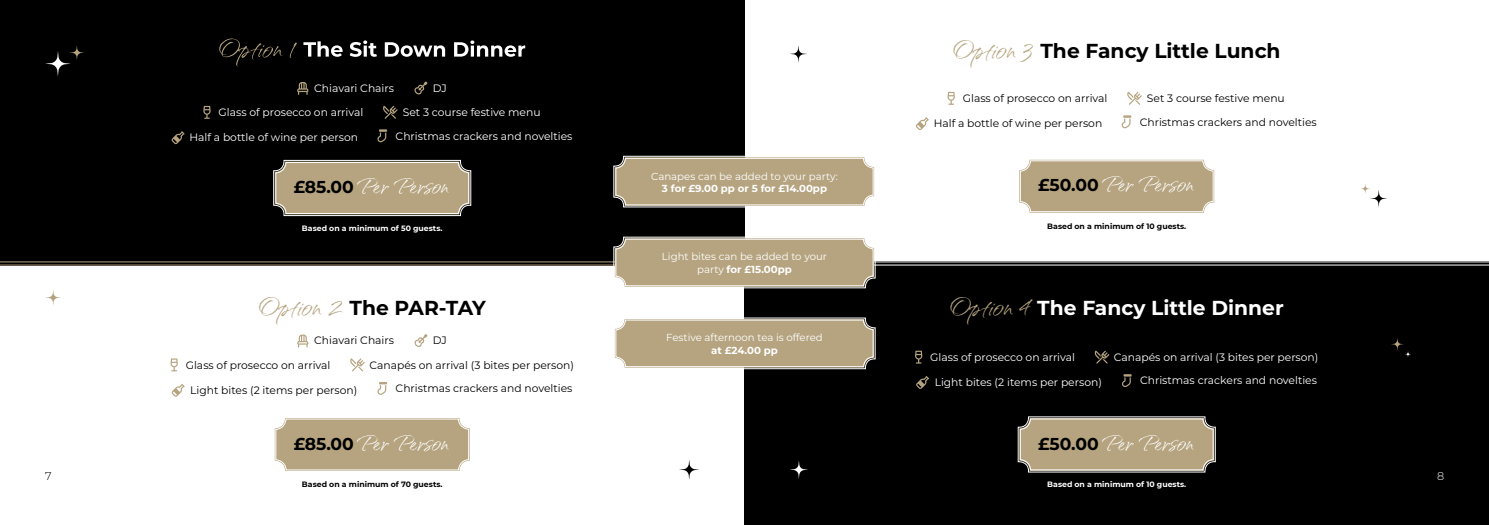
<style>
.page{position:relative;width:1489px;height:525px;background:#fff}
.page>*{position:absolute;margin:0;border:0;box-sizing:border-box;transform-origin:0 0}
.t1{font:38.38px "Qwitcher Grypen";color:#b6a480}
.t2{font:32.62px "Qwitcher Grypen";color:#fff}
.t3{font:700 20.25px "Montserrat";color:#000}
.t4{font:700 20.25px "Montserrat";color:#fff}
.t5{font:300 11.25px "Montserrat";color:#000}
.t6{font:300 11.25px "Montserrat";color:#fff}
.t7{font:10.75px "Montserrat";color:#fff}
.t8{font:10.75px "Montserrat";color:#000}
.t9{font:10.12px/12.2px "Montserrat";color:#fff;text-align:center}
.t10{font:700 10.12px "Montserrat";color:#fff}
.t11{font:700 7.75px "Montserrat";color:#fff}
.t12{font:700 7.75px "Montserrat";color:#000}
.s1{font-family:"Montserrat";font-weight:700;font-size:17.12px;color:#000}
.s2{font-size:46.5px}
.s3{font-weight:700}
</style>
<div class="page">
<div style="left:744px;top:261px;width:744px;height:263px;background:#000"></div>
<div style="left:0;top:0;width:744px;height:265px;background:#000"></div>
<svg style="left:45px;top:45px;width:39px;height:31px"></svg>
<svg style="left:790px;top:460px;width:18px;height:19px"></svg>
<svg style="left:1391px;top:338px;width:20px;height:19px"></svg>
<svg style="left:273px;top:160px;width:198px;height:56px;background:#b0a080"></svg>
<div style="left:275px;top:162px;width:194px;height:51px;border:1px solid #fff;border-radius:10px"></div>
<svg style="left:203px;top:106px;width:8px;height:13px"></svg>
<svg style="left:383px;top:106px;width:14px;height:13px"></svg>
<svg style="left:172px;top:131px;width:13px;height:13px"></svg>
<svg style="left:377px;top:129px;width:10px;height:13px"></svg>
<svg style="left:297px;top:82px;width:11px;height:13px"></svg>
<svg style="left:414px;top:81px;width:13px;height:13px"></svg>
<svg style="left:303px;top:40px;width:222px;height:17px"></svg>
<svg style="left:219px;top:38px;width:78px;height:28px"></svg>
<svg style="left:790px;top:45px;width:17px;height:18px"></svg>
<svg style="left:1360px;top:184px;width:27px;height:23px"></svg>
<svg style="left:679px;top:460px;width:20px;height:19px"></svg>
<svg style="left:45px;top:290px;width:16px;height:15px"></svg>
<hr style="left:0;top:261px;width:744px;height:1px;background:#b6a480">
<hr style="left:0;top:264px;width:744px;height:1px;background:#b6a480">
<hr style="left:744px;top:261px;width:744px;height:1px;background:#fff">
<hr style="left:744px;top:264px;width:744px;height:1px;background:#fff">
<svg style="left:1017px;top:416px;width:198px;height:56px;background:#ad9d7d"></svg>
<div style="left:1020px;top:418px;width:193px;height:52px;border:1px solid #fff;border-radius:10px"></div>
<svg style="left:915px;top:350px;width:7px;height:13px"></svg>
<svg style="left:1094px;top:350px;width:15px;height:13px"></svg>
<svg style="left:916px;top:376px;width:13px;height:12px"></svg>
<svg style="left:1122px;top:374px;width:9px;height:13px"></svg>
<svg style="left:947px;top:92px;width:7px;height:13px"></svg>
<svg style="left:1127px;top:92px;width:14px;height:13px"></svg>
<svg style="left:916px;top:117px;width:12px;height:13px"></svg>
<svg style="left:1121px;top:115px;width:10px;height:13px"></svg>
<svg style="left:1019px;top:159px;width:196px;height:54px;background:#baaa88"></svg>
<div style="left:1020px;top:160px;width:193px;height:52px;border:1px solid #fff;border-radius:10px"></div>
<div style="left:274px;top:420px;width:196px;height:51px;background:#b6a480"></div>
<div style="left:275px;top:418px;width:194px;height:52px;border:1px solid #fff;border-radius:10px"></div>
<svg style="left:170px;top:358px;width:8px;height:13px"></svg>
<svg style="left:350px;top:358px;width:15px;height:13px"></svg>
<svg style="left:172px;top:384px;width:13px;height:12px"></svg>
<svg style="left:377px;top:382px;width:10px;height:12px"></svg>
<svg style="left:297px;top:334px;width:11px;height:13px"></svg>
<svg style="left:414px;top:334px;width:13px;height:13px"></svg>
<svg style="left:613px;top:156px;width:262px;height:51px;background:#b6a685"></svg>
<div style="left:615px;top:158px;width:258px;height:47px;border:1px solid #fff;border-radius:10px"></div>
<svg style="left:613px;top:236px;width:262px;height:52px;background:#b7a787"></svg>
<div style="left:615px;top:239px;width:258px;height:47px;border:1px solid #fff;border-radius:10px"></div>
<svg style="left:614px;top:317px;width:261px;height:52px;background:#b8a889"></svg>
<div style="left:615px;top:320px;width:258px;height:46px;border:1px solid #fff;border-radius:10px"></div>
<p class="t7" style="left:314px;top:84px;width:81px">Chiavari Chairs</p>
<p class="t7" style="left:433px;top:84px;width:16px">DJ</p>
<p class="t7" style="left:218px;top:108px;width:146px">Glass of prosecco on arrival</p>
<p class="t7" style="left:403px;top:108px;width:139px">Set 3 course festive menu</p>
<p class="t7" style="left:189px;top:133px;width:170px">Half a bottle of wine per person</p>
<p class="t7" style="left:395px;top:131px;width:178px">Christmas crackers and novelties</p>
<h2 class="t2" style="left:294px;top:172px;width:156px"><span class="s1">£85.00</span> Per Person</h2>
<p class="t11" style="left:302px;top:225px;width:142px">Based on a minimum of 50 guests.</p>
<h1 class="t1" style="left:258px;top:289px;width:86px">Option <span class="s2">2</span></h1>
<h3 class="t3" style="left:349px;top:299px;width:138px">The PAR-TAY</h3>
<p class="t8" style="left:314px;top:336px;width:81px">Chiavari Chairs</p>
<p class="t8" style="left:433px;top:336px;width:16px">DJ</p>
<p class="t8" style="left:186px;top:360px;width:146px">Glass of prosecco on arrival</p>
<p class="t8" style="left:369px;top:360px;width:206px">Canapés on arrival (3 bites per person)</p>
<p class="t8" style="left:190px;top:385px;width:169px">Light bites (2 items per person)</p>
<p class="t8" style="left:395px;top:384px;width:178px">Christmas crackers and novelties</p>
<h2 class="t2" style="left:294px;top:428px;width:156px"><span class="s1">£85.00</span> Per Person</h2>
<p class="t9" style="left:651px;top:170px;width:188px">Canapes can be added to your party:</p>
<p class="t10" style="left:662px;top:184px;width:167px">3 for £9.00 pp or 5 for £14.00pp</p>
<p class="t9" style="left:662px;top:251px;width:166px">Light bites can be added to your party <span class="s3">for £15.00pp</span></p>
<p class="t9" style="left:666px;top:332px;width:158px">Festive afternoon tea is offered</p>
<p class="t10" style="left:711px;top:345px;width:68px">at £24.00 pp</p>
<h1 class="t1" style="left:952px;top:33px;width:83px">Option <span class="s2">3</span></h1>
<h3 class="t3" style="left:1040px;top:42px;width:241px">The Fancy Little Lunch</h3>
<p class="t8" style="left:962px;top:94px;width:146px">Glass of prosecco on arrival</p>
<p class="t8" style="left:1146px;top:94px;width:139px">Set 3 course festive menu</p>
<p class="t8" style="left:933px;top:119px;width:170px">Half a bottle of wine per person</p>
<p class="t8" style="left:1139px;top:117px;width:178px">Christmas crackers and novelties</p>
<h2 class="t2" style="left:1038px;top:170px;width:157px"><span class="s1">£50.00</span> Per Person</h2>
<p class="t12" style="left:1047px;top:222px;width:140px">Based on a minimum of 10 guests.</p>
<h1 class="t1" style="left:949px;top:290px;width:83px">Option <span class="s2">4</span></h1>
<h3 class="t4" style="left:1037px;top:299px;width:248px">The Fancy Little Dinner</h3>
<p class="t7" style="left:930px;top:352px;width:146px">Glass of prosecco on arrival</p>
<p class="t7" style="left:1113px;top:352px;width:206px">Canapés on arrival (3 bites per person)</p>
<p class="t7" style="left:934px;top:377px;width:169px">Light bites (2 items per person)</p>
<p class="t7" style="left:1140px;top:376px;width:178px">Christmas crackers and novelties</p>
<h2 class="t2" style="left:1038px;top:428px;width:157px"><span class="s1">£50.00</span> Per Person</h2>
<p class="t5" style="left:45px;top:471px;width:8px">7</p>
<p class="t6" style="left:1436px;top:471px;width:9px">8</p>
<p class="t11" style="left:1047px;top:480px;width:140px">Based on a minimum of 10 guests.</p>
<p class="t12" style="left:302px;top:480px;width:142px">Based on a minimum of 70 guests.</p>
</div>
